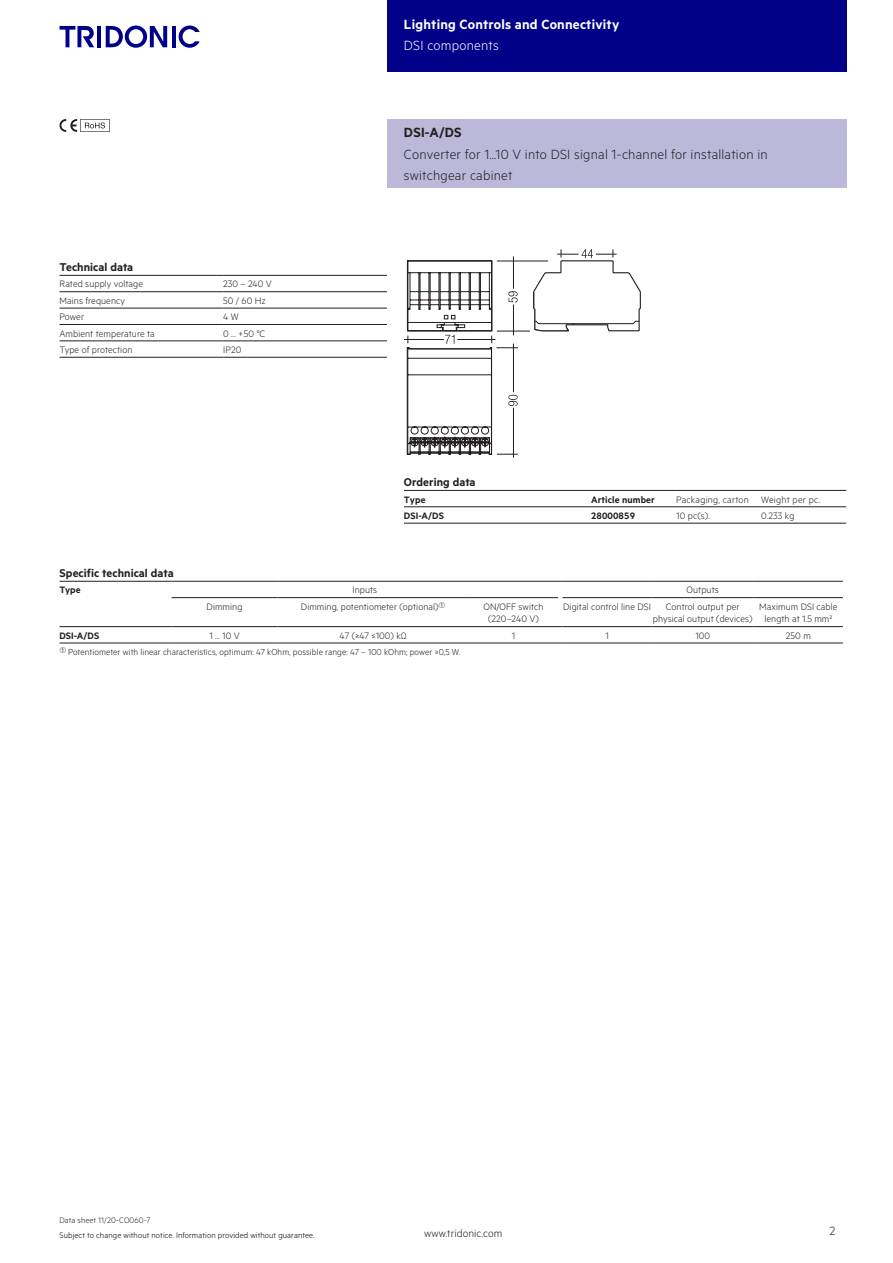
<style>
.page{position:relative;width:893px;height:1263px;background:#fff}
.page>*{position:absolute;margin:0;border:0;box-sizing:border-box;transform-origin:0 0}
.t1{font:15px/21.3px "Tridonic Metric Print Light";letter-spacing:.015em;color:#231f20}
.t2{font:15px "Tridonic Metric Print Semi";letter-spacing:.015em;color:#fff}
.t3{font:15px "Tridonic Metric Print Light";letter-spacing:.015em;color:#fff}
.t4{font:15px "Tridonic Metric Print Semi";color:#231f20}
.t5{font:13.5px "Tridonic Metric Print Light";color:#231f20}
.t6{font:12.75px "Tridonic Metric Print Semi";letter-spacing:.005em;color:#231f20}
.t7{font:12px "Tridonic Metric Print Light";letter-spacing:.005em;color:#231f20}
.t8{font:10.5px/12.6px "Tridonic Metric Print Light";letter-spacing:.005em;color:#231f20;text-align:center}
.t9{font:10.5px "Tridonic Metric Print Semi";letter-spacing:.01em;color:#231f20}
.t10{font:9.75px "Tridonic Metric Print Light";letter-spacing:.005em;color:#231f20}
.t11{font:9px "Tridonic Metric Print Light";letter-spacing:.01em;color:#000}
.t12{font:9px "Tridonic Metric Print Light";letter-spacing:.005em;color:#231f20}
</style>
<div class="page">
<div style="left:387px;top:0;width:459px;height:72px;background:#008"></div>
<hr style="left:97px;top:26px;width:4px;height:21px;background:#008">
<svg style="left:106px;top:26px;width:61px;height:22px"></svg>
<hr style="left:172px;top:26px;width:3px;height:21px;background:#008">
<svg style="left:179px;top:26px;width:21px;height:22px"></svg>
<svg style="left:60px;top:26px;width:34px;height:21px"></svg>
<svg style="left:60px;top:119px;width:50px;height:13px"></svg>
<hr style="left:60px;top:275px;width:163px;height:1px;background:#231f20">
<hr style="left:223px;top:275px;width:164px;height:1px;background:#231f20">
<hr style="left:60px;top:291px;width:163px;height:1px;background:#231f20">
<hr style="left:223px;top:291px;width:164px;height:1px;background:#231f20">
<hr style="left:60px;top:308px;width:163px;height:1px;background:#231f20">
<hr style="left:223px;top:308px;width:164px;height:1px;background:#231f20">
<hr style="left:60px;top:324px;width:163px;height:1px;background:#231f20">
<hr style="left:223px;top:324px;width:164px;height:1px;background:#231f20">
<hr style="left:60px;top:341px;width:163px;height:1px;background:#231f20">
<hr style="left:60px;top:357px;width:163px;height:1px;background:#231f20">
<hr style="left:223px;top:341px;width:164px;height:1px;background:#231f20">
<hr style="left:223px;top:357px;width:164px;height:1px;background:#231f20">
<div style="left:387px;top:119px;width:459px;height:68px;background:#bbb8da"></div>
<hr style="left:497px;top:261px;width:51px;height:1px;background:#231f20">
<hr style="left:497px;top:331px;width:33px;height:1px;background:#231f20">
<hr style="left:513px;top:256px;width:1px;height:33px;background:#231f20">
<hr style="left:404px;top:339px;width:40px;height:1px;background:#231f20">
<hr style="left:513px;top:408px;width:1px;height:50px;background:#231f20">
<svg style="left:533px;top:249px;width:108px;height:83px"></svg>
<svg style="left:406px;top:260px;width:112px;height:195px"></svg>
<hr style="left:404px;top:506px;width:187px;height:1px;background:#231f20">
<hr style="left:591px;top:506px;width:85px;height:1px;background:#231f20">
<hr style="left:676px;top:506px;width:85px;height:1px;background:#231f20">
<hr style="left:761px;top:506px;width:85px;height:1px;background:#231f20">
<hr style="left:404px;top:523px;width:187px;height:1px;background:#231f20">
<hr style="left:591px;top:523px;width:85px;height:1px;background:#231f20">
<hr style="left:676px;top:523px;width:85px;height:1px;background:#231f20">
<hr style="left:761px;top:523px;width:85px;height:1px;background:#231f20">
<hr style="left:404px;top:490px;width:187px;height:1px;background:#231f20">
<hr style="left:591px;top:490px;width:85px;height:1px;background:#231f20">
<hr style="left:676px;top:490px;width:85px;height:1px;background:#231f20">
<hr style="left:761px;top:490px;width:85px;height:1px;background:#231f20">
<hr style="left:60px;top:581px;width:112px;height:1px;background:#231f20">
<hr style="left:60px;top:626px;width:112px;height:1px;background:#231f20">
<hr style="left:172px;top:581px;width:106px;height:1px;background:#231f20">
<hr style="left:278px;top:581px;width:191px;height:1px;background:#231f20">
<hr style="left:469px;top:581px;width:89px;height:1px;background:#231f20">
<hr style="left:563px;top:581px;width:89px;height:1px;background:#231f20">
<hr style="left:652px;top:581px;width:102px;height:1px;background:#231f20">
<hr style="left:754px;top:581px;width:89px;height:1px;background:#231f20">
<hr style="left:172px;top:597px;width:106px;height:1px;background:#231f20">
<hr style="left:172px;top:626px;width:106px;height:1px;background:#231f20">
<hr style="left:278px;top:597px;width:191px;height:1px;background:#231f20">
<hr style="left:278px;top:626px;width:191px;height:1px;background:#231f20">
<hr style="left:469px;top:597px;width:89px;height:1px;background:#231f20">
<hr style="left:469px;top:626px;width:89px;height:1px;background:#231f20">
<hr style="left:563px;top:597px;width:89px;height:1px;background:#231f20">
<hr style="left:563px;top:626px;width:89px;height:1px;background:#231f20">
<hr style="left:652px;top:597px;width:102px;height:1px;background:#231f20">
<hr style="left:652px;top:626px;width:102px;height:1px;background:#231f20">
<hr style="left:754px;top:597px;width:89px;height:1px;background:#231f20">
<hr style="left:754px;top:626px;width:89px;height:1px;background:#231f20">
<hr style="left:60px;top:643px;width:112px;height:1px;background:#231f20">
<hr style="left:172px;top:643px;width:106px;height:1px;background:#231f20">
<hr style="left:278px;top:643px;width:191px;height:1px;background:#231f20">
<hr style="left:469px;top:643px;width:89px;height:1px;background:#231f20">
<hr style="left:563px;top:643px;width:89px;height:1px;background:#231f20">
<hr style="left:652px;top:643px;width:102px;height:1px;background:#231f20">
<hr style="left:754px;top:643px;width:89px;height:1px;background:#231f20">
<h1 class="t2" style="left:404px;top:15px;width:217px">Lighting Controls and Connectivity</h1>
<h1 class="t3" style="left:404px;top:37px;width:96px">DSI components</h1>
<p class="t6" style="left:60px;top:260px;width:75px">Technical data</p>
<p class="t8" style="left:60px;top:278px;width:85px">Rated supply voltage</p>
<p class="t8" style="left:223px;top:278px;width:50px">230 – 240 V</p>
<p class="t8" style="left:60px;top:294px;width:67px">Mains frequency</p>
<p class="t8" style="left:223px;top:294px;width:44px">50 / 60 Hz</p>
<p class="t8" style="left:60px;top:310px;width:26px">Power</p>
<p class="t8" style="left:223px;top:310px;width:17px">4 W</p>
<p class="t8" style="left:60px;top:327px;width:97px">Ambient temperature ta</p>
<p class="t8" style="left:223px;top:327px;width:43px">0 ... +50 °C</p>
<p class="t8" style="left:60px;top:343px;width:74px">Type of protection</p>
<p class="t8" style="left:223px;top:343px;width:20px">IP20</p>
<h1 class="t4" style="left:404px;top:124px;width:59px">DSI-A/DS</h1>
<h1 class="t1" style="left:404px;top:143px;width:365px">Converter for 1...10 V into DSI signal 1-channel for installation in switchgear cabinet</h1>
<p class="t6" style="left:404px;top:475px;width:73px">Ordering data</p>
<p class="t9" style="left:404px;top:493px;width:23px">Type</p>
<p class="t9" style="left:591px;top:493px;width:65px">Article number</p>
<p class="t8" style="left:676px;top:493px;width:146px">Packaging, carton Weight per pc.</p>
<p class="t9" style="left:404px;top:509px;width:42px">DSI-A/DS</p>
<p class="t9" style="left:591px;top:509px;width:46px">28000859</p>
<p class="t8" style="left:676px;top:509px;width:35px">10 pc(s).</p>
<p class="t8" style="left:761px;top:509px;width:35px">0.233 kg</p>
<p class="t6" style="left:60px;top:565px;width:116px">Specific technical data</p>
<p class="t9" style="left:60px;top:584px;width:23px">Type</p>
<p class="t8" style="left:352px;top:583px;width:26px">Inputs</p>
<p class="t8" style="left:687px;top:583px;width:34px">Outputs</p>
<p class="t8" style="left:207px;top:600px;width:37px">Dimming</p>
<p class="t8" style="left:301px;top:600px;width:139px">Dimming, potentiometer (optional)</p>
<p class="t8" style="left:483px;top:600px;width:62px">ON/OFF switch (220–240 V)</p>
<p class="t8" style="left:563px;top:600px;width:89px">Digital control line DSI</p>
<p class="t8" style="left:653px;top:600px;width:101px">Control output per physical output (devices)</p>
<p class="t8" style="left:759px;top:600px;width:80px">Maximum DSI cable length at 1.5 mm²</p>
<p class="t9" style="left:60px;top:629px;width:41px">DSI-A/DS</p>
<p class="t8" style="left:209px;top:629px;width:32px">1 ... 10 V</p>
<p class="t8" style="left:340px;top:629px;width:69px">47 (≥47 ≤100) kΩ</p>
<p class="t8" style="left:512px;top:629px;width:5px">1</p>
<p class="t8" style="left:605px;top:629px;width:5px">1</p>
<p class="t8" style="left:695px;top:629px;width:16px">100</p>
<p class="t8" style="left:786px;top:629px;width:26px">250 m</p>
<p class="t10" style="left:68px;top:646px;width:394px">Potentiometer with linear characteristics, optimum: 47 kOhm, possible range: 47 – 100 kOhm; power ≥0,5 W.</p>
<p class="t12" style="left:60px;top:1215px;width:92px">Data sheet 11/20-CO060-7</p>
<p class="t11" style="left:60px;top:1229px;width:257px">Subject to change without notice. Information provided without guarantee.</p>
<p class="t7" style="left:424px;top:1227px;width:80px">www.tridonic.com</p>
<p class="t5" style="left:829px;top:1223px;width:7px">2</p>
</div>
